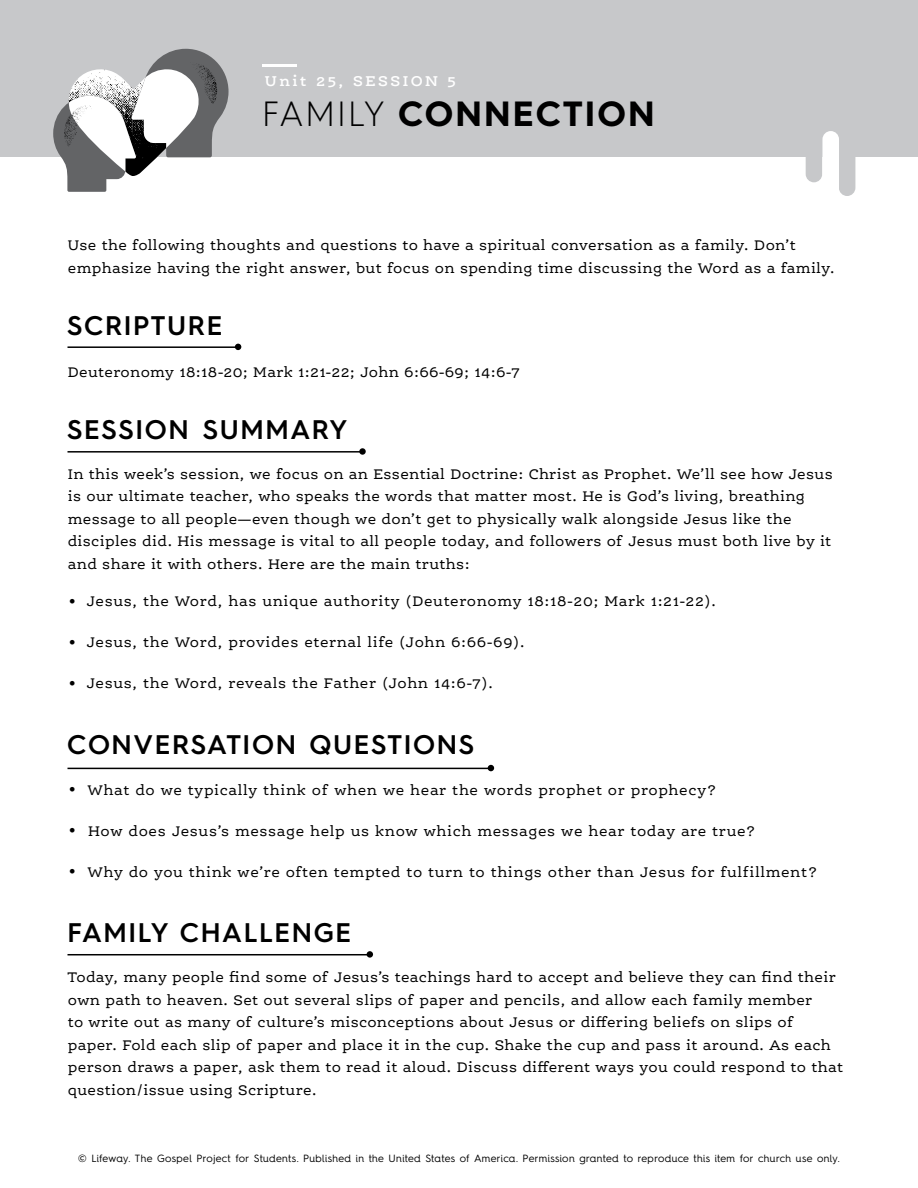
<style>
.page{position:relative;width:918px;height:1188px;background:#fff}
.page>*{position:absolute;margin:0;border:0;box-sizing:border-box;transform-origin:0 0}
.t1{font:700 35.1px "Hurme Geometric Sans 4";letter-spacing:.06em;color:#000}
.t2{font:600 27px "Hurme Geometric Sans 4";letter-spacing:.06em;color:#000}
.t3{font:600 15.15px "Ernestine Pro";letter-spacing:.16em;color:#fff}
.t4{font:15px/22.5px "Ernestine Pro";letter-spacing:.02em;color:#000}
.t5{font:15px "Ernestine Pro";letter-spacing:.04em;color:#000}
.t6{font:10.5px "Hurme Geometric Sans 4";letter-spacing:.025em;color:#000}
.s1{font-weight:300}
.s2{font-family:"Hurme Geometric Sans 4";font-weight:700;font-size:19.5px}
</style>
<div class="page">
<div style="left:0;top:0;width:918px;height:157px;background:#c7c8ca"></div>
<div style="left:839px;top:48px;width:16px;height:148px;background:#c7c8ca;border-radius:8px"></div>
<div style="left:806px;top:34px;width:16px;height:148px;background:#c7c8ca;border-radius:8px"></div>
<div style="left:822px;top:131px;width:17px;height:87px;background:#fff;border-radius:8px"></div>
<hr style="left:68px;top:346px;width:172px;height:2px;background:#000">
<svg style="left:235px;top:344px;width:6px;height:6px"></svg>
<hr style="left:68px;top:451px;width:296px;height:2px;background:#000">
<svg style="left:359px;top:448px;width:7px;height:7px"></svg>
<hr style="left:68px;top:768px;width:425px;height:1px;background:#000">
<svg style="left:488px;top:765px;width:6px;height:6px"></svg>
<hr style="left:68px;top:954px;width:303px;height:1px;background:#000">
<div style="left:367px;top:951px;width:6px;height:7px;background:#000;border-radius:50%"></div>
<hr style="left:262px;top:64px;width:35px;height:3px;background:#fff">
<svg style="left:53px;top:49px;width:176px;height:143px"></svg>
<p class="t3" style="left:265px;top:72px;width:193px">Unit 25, SESSION 5</p>
<h1 class="t1" style="left:262px;top:89px;width:394px"><span class="s1">FAMILY</span> CONNECTION</h1>
<p class="t4" style="left:68px;top:234px;width:769px">Use the following thoughts and questions to have a spiritual conversation as a family. Don’t emphasize having the right answer, but focus on spending time discussing the Word as a family.</p>
<h2 class="t2" style="left:67px;top:306px;width:157px">SCRIPTURE</h2>
<p class="t4" style="left:68px;top:361px;width:453px">Deuteronomy 18:18-20; Mark 1:21-22; John 6:66-69; 14:6-7</p>
<h2 class="t2" style="left:67px;top:411px;width:282px">SESSION SUMMARY</h2>
<p class="t4" style="left:68px;top:462px;width:767px">In this week’s session, we focus on an Essential Doctrine: Christ as Prophet. We’ll see how Jesus is our ultimate teacher, who speaks the words that matter most. He is God’s living, breathing message to all people—even though we don’t get to physically walk alongside Jesus like the disciples did. His message is vital to all people today, and followers of Jesus must both live by it and share it with others. Here are the main truths:</p>
<p class="t5" style="left:69px;top:592px;width:649px"><span class="s2">•</span> Jesus, the Word, has unique authority (Deuteronomy 18:18-20; Mark 1:21-22).</p>
<p class="t5" style="left:69px;top:633px;width:457px"><span class="s2">•</span> Jesus, the Word, provides eternal life (John 6:66-69).</p>
<p class="t5" style="left:69px;top:674px;width:426px"><span class="s2">•</span> Jesus, the Word, reveals the Father (John 14:6-7).</p>
<h2 class="t2" style="left:67px;top:725px;width:408px">CONVERSATION QUESTIONS</h2>
<p class="t5" style="left:69px;top:781px;width:649px"><span class="s2">•</span> What do we typically think of when we hear the words prophet or prophecy?</p>
<p class="t5" style="left:69px;top:822px;width:688px"><span class="s2">•</span> How does Jesus’s message help us know which messages we hear today are true?</p>
<p class="t5" style="left:69px;top:863px;width:750px"><span class="s2">•</span> Why do you think we’re often tempted to turn to things other than Jesus for fulfillment?</p>
<h2 class="t2" style="left:68px;top:914px;width:285px">FAMILY CHALLENGE</h2>
<p class="t4" style="left:67px;top:966px;width:777px">Today, many people find some of Jesus’s teachings hard to accept and believe they can find their own path to heaven. Set out several slips of paper and pencils, and allow each family member<br>to write out as many of culture’s misconceptions about Jesus or differing beliefs on slips of paper. Fold each slip of paper and place it in the cup. Shake the cup and pass it around. As each person draws a paper, ask them to read it aloud. Discuss different ways you could respond to that question/issue using Scripture.</p>
<p class="t6" style="left:78px;top:1151px;width:763px">© Lifeway. The Gospel Project for Students. Published in the United States of America. Permission granted to reproduce this item for church use only.</p>
</div>
